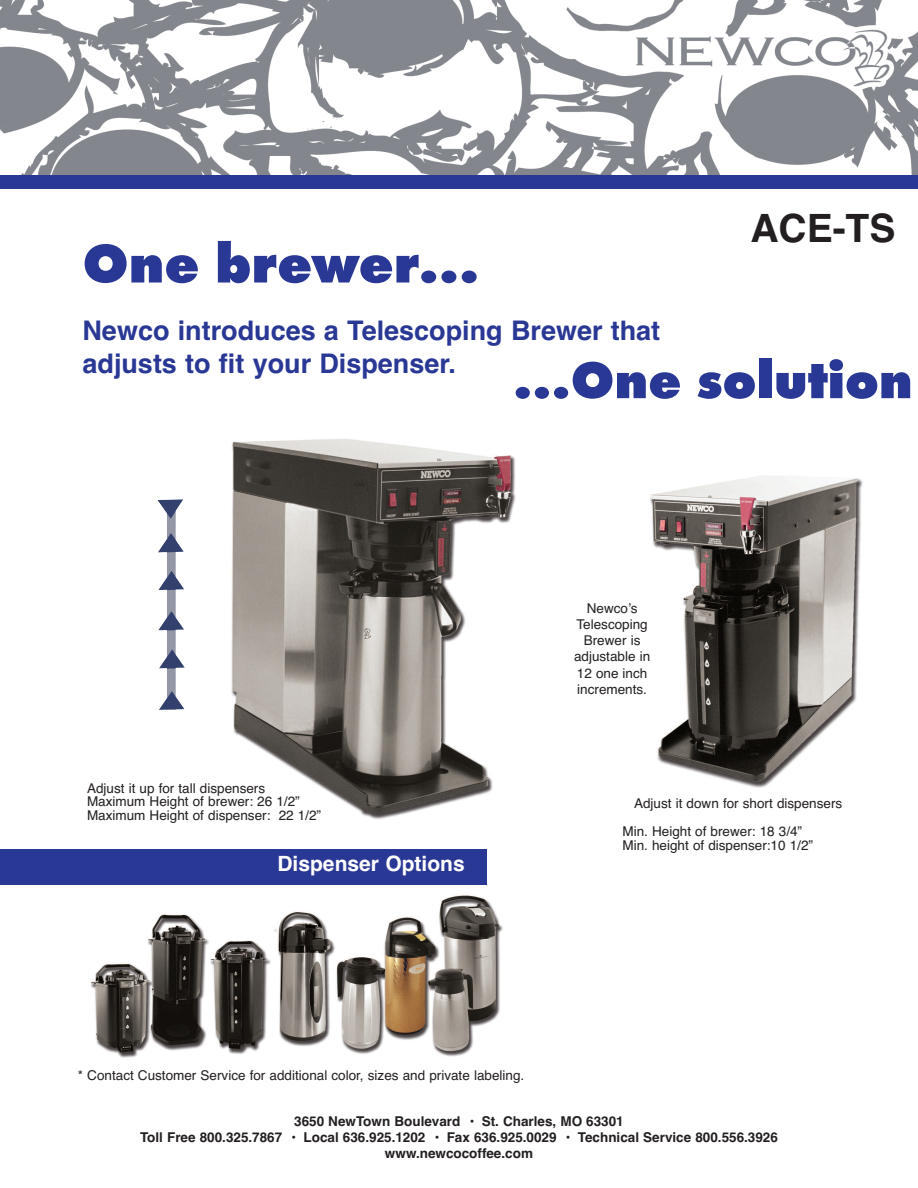
<style>
.page{position:relative;width:918px;height:1188px;background:#fff}
.page>*{position:absolute;margin:0;border:0;box-sizing:border-box;transform-origin:0 0}
.t1{font:800 57px "Futura T";color:#293795}
.t2{font:800 54px "Futura T";color:#293795}
.t3{font:700 39px "Helvetica";color:#231f20}
.t4{font:700 27px/32.4px "Helvetica";color:#293795}
.t5{font:700 21px "Helvetica";color:#fff}
.t6{font:13.5px/16.2px "Helvetica";color:#231f20}
.t7{font:700 13.5px/16.2px "Helvetica";color:#231f20;text-align:center}
</style>
<div class="page">
<img style="left:231px;top:439px;width:285px;height:380px">
<img style="left:650px;top:476px;width:213px;height:312px">
<img style="left:90px;top:894px;width:413px;height:164px">
<div style="left:0;top:849px;width:487px;height:35px;background:#293795"></div>
<img style="left:0;top:0;width:918px;height:176px">
<div style="left:0;top:176px;width:918px;height:13px;background:#293795"></div>
<img style="left:158px;top:499px;width:27px;height:211px">
<h1 class="t1" style="left:82px;top:230px;width:398px">One brewer...</h1>
<h3 class="t3" style="left:750px;top:205px;width:147px">ACE-TS</h3>
<h3 class="t4" style="left:82px;top:315px;width:579px">Newco introduces a Telescoping Brewer that adjusts to fit your Dispenser.</h3>
<h2 class="t2" style="left:513px;top:348px;width:401px">...One solution</h2>
<p class="t6" style="left:87px;top:781px;width:236px;line-height:13.5px">Adjust it up for tall dispensers<br>Maximum Height of brewer: 26 1/2”<br>Maximum Height of dispenser: 22 1/2”</p>
<h3 class="t5" style="left:278px;top:852px;width:189px">Dispenser Options</h3>
<p class="t6" style="left:574px;top:600px;width:78px;text-align:center">Newcoʼs<br>Telescoping<br>Brewer is adjustable in<br>12 one inch increments.</p>
<p class="t6" style="left:622px;top:789px;width:221px;line-height:28.5px;text-indent:12px">Adjust it down for short dispensers<br>Min. Height of brewer: 18 3/4”</p>
<p class="t6" style="left:622px;top:837px;width:192px">Min. height of dispenser:10 1/2”</p>
<p class="t6" style="left:78px;top:1067px;width:448px">* Contact Customer Service for additional color, sizes and private labeling.</p>
<p class="t7" style="left:140px;top:1113px;width:639px">3650 NewTown Boulevard • St. Charles, MO 63301<br>Toll Free 800.325.7867 • Local 636.925.1202 • Fax 636.925.0029 • Technical Service 800.556.3926 www.newcocoffee.com</p>
</div>
